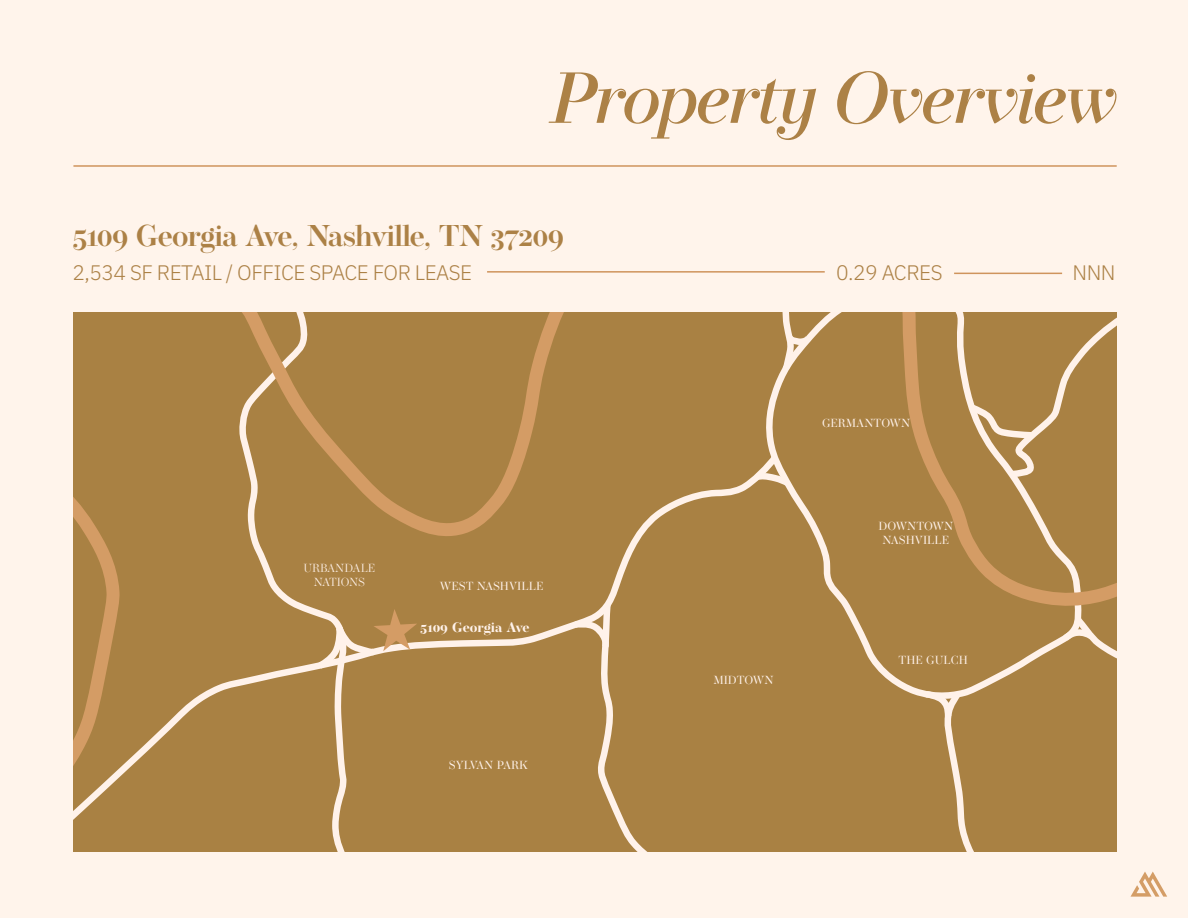
<style>
.page{position:relative;width:1188px;height:918px;background:#fff4eb}
.page>*{position:absolute;margin:0;border:0;box-sizing:border-box;transform-origin:0 0}
.t1{font:italic 500 72px "Operetta 12";letter-spacing:-.025em;color:#ac8146}
.t2{font:600 30px "Operetta 12";letter-spacing:-.025em;color:#ac8146}
.t3{font:300 21px "IBM Plex Sans";letter-spacing:-.025em;color:#ac8146}
.t4{font:700 13.65px "Operetta 12";color:#fff2ea}
.t5{font:11.7px/14px "Operetta 12";color:#fff2ea;text-align:center}
.t6{font:300 11.7px/14px "Operetta 12";letter-spacing:-.01em;color:#fff2ea;text-align:center}
</style>
<div class="page">
<hr style="left:73px;top:165px;width:1044px;height:2px;background:#cf945c">
<div style="left:73px;top:312px;width:1044px;height:540px;background:#a98143"></div>
<svg style="left:919px;top:685px;width:64px;height:167px;background:#b5915a"></svg>
<svg style="left:1056px;top:610px;width:61px;height:58px"></svg>
<svg style="left:777px;top:312px;width:40px;height:66px"></svg>
<svg style="left:312px;top:609px;width:105px;height:64px"></svg>
<hr style="left:487px;top:271px;width:338px;height:2px;background:#cf945c">
<hr style="left:954px;top:273px;width:108px;height:1px;background:#cf945c">
<svg style="left:1131px;top:872px;width:36px;height:25px"></svg>
<p class="t1" style="left:550px;top:56px;width:568px">Property Overview</p>
<p class="t2" style="left:72px;top:218px;width:493px">5109 Georgia Ave, Nashville, TN 37209</p>
<p class="t3" style="left:72px;top:257px;width:401px">2,534 SF RETAIL / OFFICE SPACE FOR LEASE</p>
<p class="t3" style="left:836px;top:257px;width:108px">0.29 ACRES</p>
<p class="t3" style="left:1073px;top:257px;width:45px">NNN</p>
<p class="t5" style="left:822px;top:416px;width:90px">GERMANTOWN</p>
<p class="t6" style="left:303px;top:561px;width:74px">URBANDALE<br>NATIONS</p>
<p class="t5" style="left:440px;top:579px;width:105px">WEST NASHVILLE</p>
<p class="t4" style="left:420px;top:620px;width:111px">5109 Georgia Ave</p>
<p class="t5" style="left:449px;top:758px;width:81px">SYLVAN PARK</p>
<p class="t5" style="left:713px;top:673px;width:62px">MIDTOWN</p>
<p class="t5" style="left:879px;top:519px;width:76px">DOWNTOWN<br>NASHVILLE</p>
<p class="t5" style="left:899px;top:653px;width:71px">THE GULCH</p>
</div>
